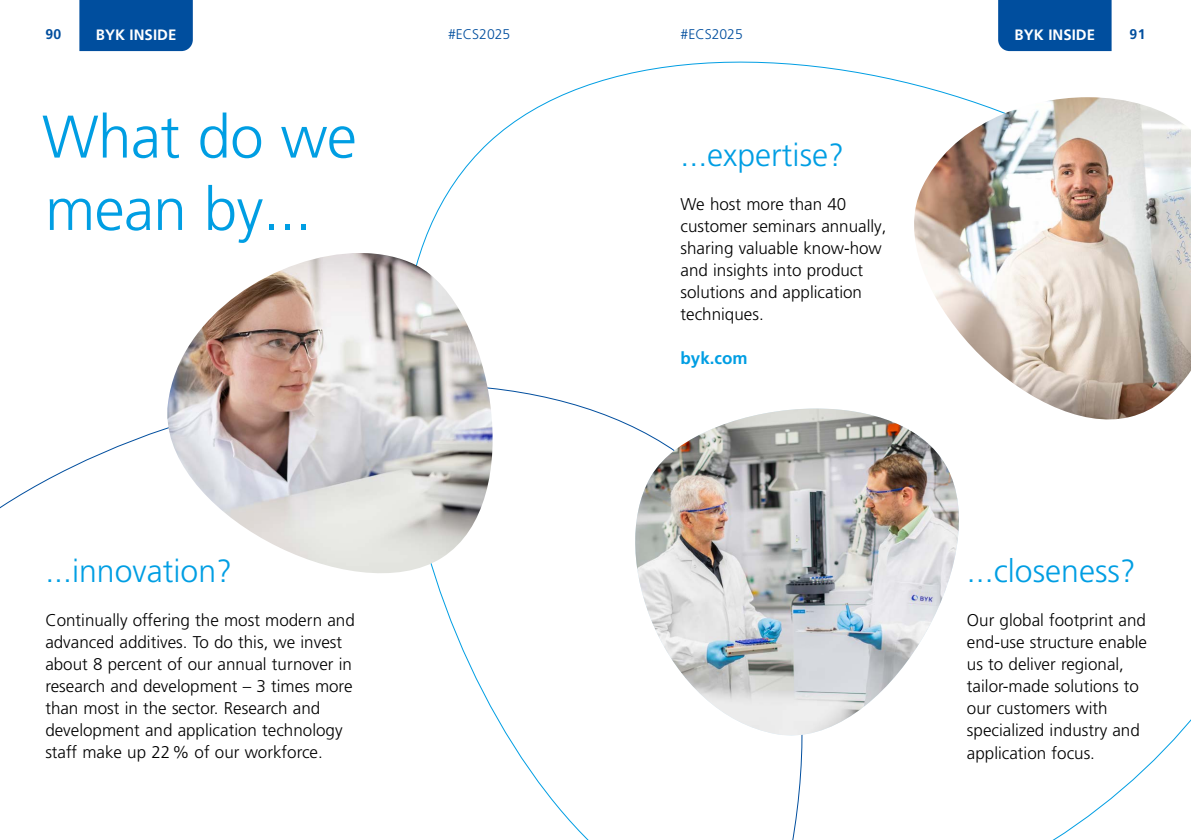
<style>
.page{position:relative;width:1191px;height:840px;background:#fff}
.page>*{position:absolute;margin:0;border:0;box-sizing:border-box;transform-origin:0 0}
.t1{font:300 60px/72.2px "Frutiger LT Pro";letter-spacing:-.01em;color:#009ee3}
.t2{font:300 32px "Frutiger LT Pro";color:#009ee3}
.t3{font:300 17px/22px "Frutiger LT Pro";color:#000}
.t4{font:700 17px "Frutiger LT Pro";color:#009ee3}
.t5{font:700 15px "Frutiger LT Pro";color:#fff}
.t6{font:300 14px "Frutiger LT Pro";color:#004e9e}
.t7{font:700 14px "Frutiger LT Pro";color:#004e9e}
</style>
<div class="page">
<img style="left:914px;top:97px;width:277px;height:323px">
<img style="left:155px;top:253px;width:374px;height:323px">
<svg style="left:801px;top:375px;width:196px;height:377px"></svg>
<img style="left:604px;top:408px;width:391px;height:334px">
<div style="left:79px;top:0;width:114px;height:51px;background:#004e9e"></div>
<div style="left:998px;top:0;width:113px;height:51px;background:#004e9e"></div>
<p class="t7" style="left:45px;top:26px;width:17px">90</p>
<p class="t5" style="left:96px;top:25px;width:82px">BYK INSIDE</p>
<p class="t6" style="left:448px;top:26px;width:64px">#ECS2025</p>
<p class="t6" style="left:680px;top:26px;width:64px">#ECS2025</p>
<p class="t5" style="left:1014px;top:25px;width:82px">BYK INSIDE</p>
<p class="t7" style="left:1129px;top:26px;width:17px">91</p>
<h1 class="t1" style="left:42px;top:101px;width:316px">What do we mean by...</h1>
<h2 class="t2" style="left:45px;top:552px;width:188px">...innovation?</h2>
<p class="t3" style="left:45px;top:609px;width:311px">Continually offering the most modern and advanced additives. To do this, we invest about 8 percent of our annual turnover in research and development – 3 times more than most in the sector. Research and development and application technology staff make up 22% of our workforce.</p>
<h2 class="t2" style="left:680px;top:136px;width:165px">...expertise?</h2>
<p class="t3" style="left:680px;top:193px;width:207px">We host more than 40 customer seminars annually, sharing valuable know-how and insights into product solutions and application techniques.</p>
<p class="t4" style="left:680px;top:348px;width:69px">byk.com</p>
<h2 class="t2" style="left:967px;top:552px;width:170px">...closeness?</h2>
<p class="t3" style="left:967px;top:609px;width:182px">Our global footprint and end-use structure enable us to deliver regional, tailor-made solutions to our customers with specialized industry and application focus.</p>
</div>
